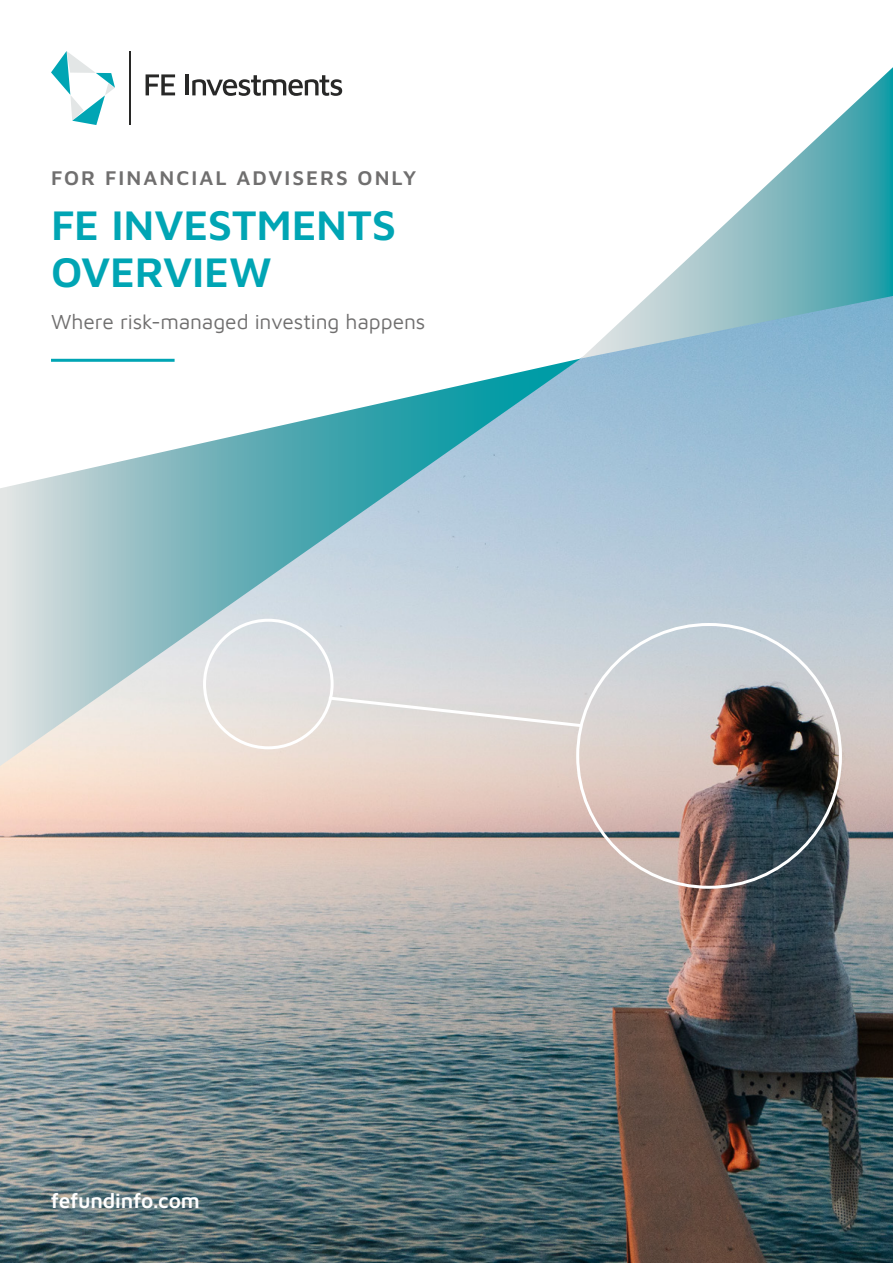
<style>
.page{position:relative;width:893px;height:1263px;background:#fff}
.page>*{position:absolute;margin:0;border:0;box-sizing:border-box;transform-origin:0 0}
.t1{font:600 42.75px/46.5px "Maven Pro";letter-spacing:-.005em;color:#00a5b4}
.t2{font:21px "Maven Pro";letter-spacing:-.005em;color:#706f6f}
.t3{font:600 21px "Maven Pro";letter-spacing:-.01em;color:#fff}
.t4{font:600 20.55px "Maven Pro";letter-spacing:.1em;color:#706f6f}
</style>
<div class="page">
<img style="left:0;top:358px;width:893px;height:905px">
<svg style="left:51px;top:51px;width:64px;height:74px"></svg>
<hr style="left:130px;top:51px;width:1px;height:74px;background:#282827">
<svg style="left:146px;top:74px;width:29px;height:21px"></svg>
<hr style="left:186px;top:74px;width:3px;height:21px;background:#282827">
<svg style="left:192px;top:75px;width:150px;height:21px"></svg>
<svg style="left:581px;top:67px;width:312px;height:291px"></svg>
<svg style="left:0;top:358px;width:581px;height:408px"></svg>
<p class="t4" style="left:51px;top:164px;width:367px">FOR FINANCIAL ADVISERS ONLY</p>
<h1 class="t1" style="left:51px;top:200px;width:347px">FE INVESTMENTS<br>OVERVIEW</h1>
<p class="t2" style="left:51px;top:307px;width:376px">Where risk-managed investing happens</p>
<p class="t3" style="left:51px;top:1186px;width:151px">fefundinfo.com</p>
</div>
